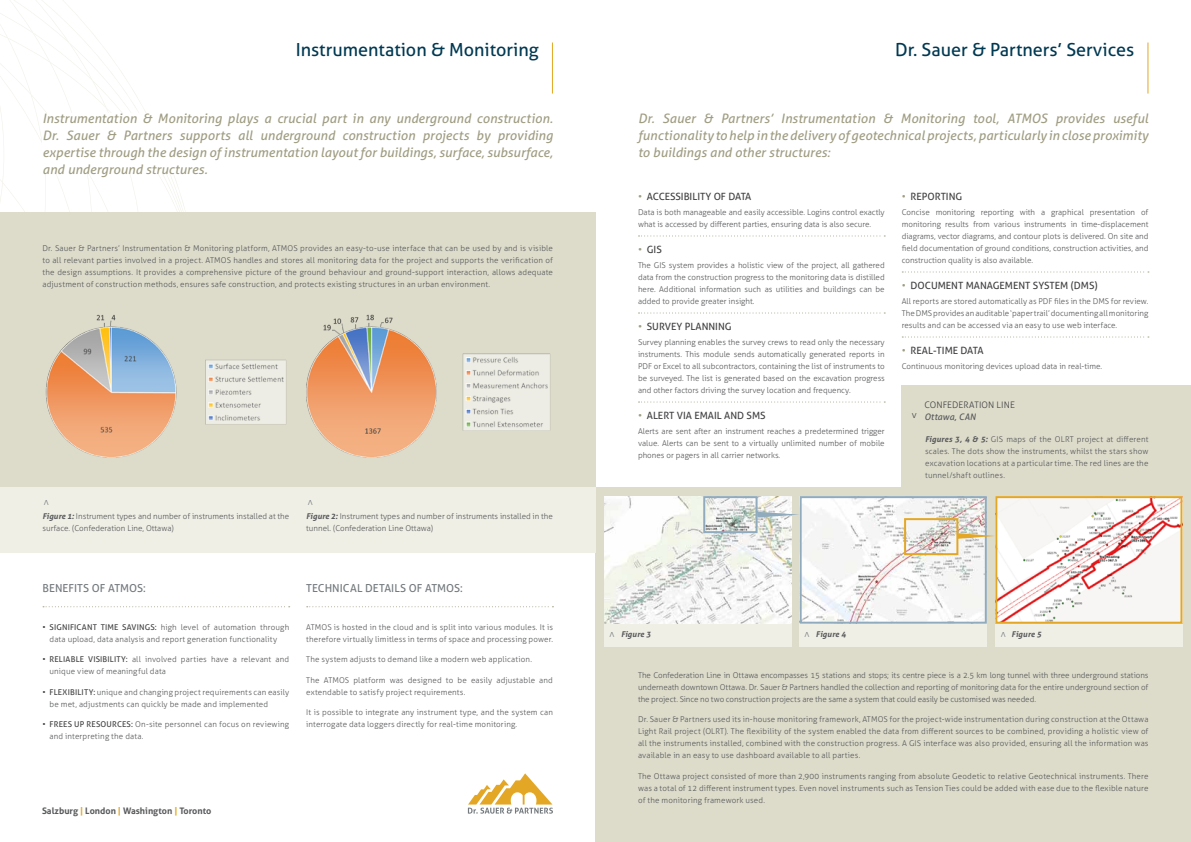
<style>
.page{position:relative;width:1191px;height:842px;background:#fff}
.page>*{position:absolute;margin:0;border:0;box-sizing:border-box;transform-origin:0 0}
.t1{font:18px "Aller";color:#003952}
.t2{font:italic 13px/17px "Aller";letter-spacing:.005em;color:#9f9d82;text-align:justify}
.t3{font:11px "Aller";letter-spacing:.005em;color:#73797d}
.t4{font:10px "Aller";color:#414042}
.t5{font:700 9px "Aller";color:#58595b}
.t6{font:300 9px/12px "Aller";letter-spacing:.005em;color:#414042}
.t7{font:300 9px "Aller";color:#73797d}
.t8{font:300 8px/12px "Aller";letter-spacing:.01em;color:#58595b;text-align:justify}
.t9{font:italic 700 8px "Aller";letter-spacing:.01em;color:#58595b}
.s1{font-weight:700;font-style:italic}
.s2{font-weight:400;color:#414042}
.s3{color:#e3a725}
.s4{color:#9f9d82}
.s5{font-weight:400;font-style:italic;color:#58595b}
</style>
<div class="page">
<div style="left:901px;top:386px;width:290px;height:105px;background:#dddccb"></div>
<svg style="left:87px;top:27px;width:114px;height:186px"></svg>
<svg style="left:0;top:0;width:87px;height:213px"></svg>
<div style="left:595px;top:488px;width:596px;height:354px;background:#dddccb"></div>
<img style="left:604px;top:496px;width:187px;height:128px">
<div style="left:703px;top:496px;width:54px;height:37px;border:2px solid #90abbd"></div>
<img style="left:998px;top:499px;width:181px;height:122px">
<div style="left:995px;top:496px;width:187px;height:128px;border:2px solid #e3a725"></div>
<hr style="left:552px;top:43px;width:1px;height:51px;background:#e3a725">
<hr style="left:1147px;top:43px;width:1px;height:51px;background:#e3a725">
<div style="left:0;top:213px;width:595px;height:283px;background:#dddccb"></div>
<div style="left:0;top:488px;width:595px;height:65px;background:#f0efe6"></div>
<div style="left:604px;top:624px;width:187px;height:22px;background:#f0efe6"></div>
<div style="left:799px;top:624px;width:187px;height:22px;background:#f0efe6"></div>
<div style="left:995px;top:624px;width:187px;height:22px;background:#f0efe6"></div>
<div style="left:43px;top:113px;width:510px;height:61px;background:#fff"></div>
<svg style="left:638px;top:235px;width:247px;height:1px"></svg>
<svg style="left:638px;top:312px;width:247px;height:1px"></svg>
<svg style="left:638px;top:401px;width:247px;height:1px"></svg>
<svg style="left:902px;top:271px;width:247px;height:1px"></svg>
<svg style="left:902px;top:336px;width:247px;height:1px"></svg>
<svg style="left:43px;top:606px;width:247px;height:1px"></svg>
<svg style="left:307px;top:606px;width:246px;height:1px"></svg>
<img style="left:45px;top:314px;width:242px;height:144px">
<img style="left:306px;top:314px;width:245px;height:144px">
<img style="left:802px;top:499px;width:181px;height:122px">
<div style="left:799px;top:496px;width:187px;height:128px;border:2px solid #90abbd"></div>
<div style="left:904px;top:518px;width:54px;height:37px;border:2px solid #e3a725"></div>
<svg style="left:757px;top:512px;width:42px;height:5px"></svg>
<svg style="left:957px;top:533px;width:38px;height:6px"></svg>
<svg style="left:468px;top:773px;width:85px;height:41px"></svg>
<h1 class="t1" style="left:296px;top:38px;width:244px">Instrumentation &amp; Monitoring</h1>
<h1 class="t1" style="left:895px;top:38px;width:241px">Dr. Sauer &amp; Partners’ Services</h1>
<p class="t2" style="left:43px;top:110px;width:512px">Instrumentation &amp; Monitoring plays a crucial part in any underground construction.<br>Dr. Sauer &amp; Partners supports all underground construction projects by providing expertise through the design of instrumentation layout for buildings, surface, subsurface, and underground structures.</p>
<h2 class="t2" style="left:638px;top:110px;width:512px">Dr. Sauer &amp; Partners’ Instrumentation &amp; Monitoring tool, ATMOS provides useful functionality to help in the delivery of geotechnical projects, particularly in close proximity to buildings and other structures:</h2>
<p class="t8" style="left:43px;top:242px;width:512px">Dr. Sauer &amp; Partners’ Instrumentation &amp; Monitoring platform, ATMOS provides an easy-to-use interface that can be used by and is visible to all relevant parties involved in a project. ATMOS handles and stores all monitoring data for the project and supports the verification of the design assumptions. It provides a comprehensive picture of the ground behaviour and ground-support interaction, allows adequate adjustment of construction methods, ensures safe construction, and protects existing structures in an urban environment.</p>
<p class="t7" style="left:49px;top:509px;width:6px;rotate:-180deg">V</p>
<p class="t7" style="left:313px;top:509px;width:6px;rotate:-180deg">V</p>
<p class="t8" style="left:43px;top:510px;width:248px"><span class="s1">Figure 1:</span> Instrument types and number of instruments installed at the surface. (Confederation Line, Ottawa)</p>
<p class="t8" style="left:306px;top:510px;width:248px"><span class="s1">Figure 2:</span> Instrument types and number of instruments installed in the tunnel. (Confederation Line Ottawa)</p>
<h3 class="t3" style="left:43px;top:581px;width:105px">BENEFITS OF ATMOS:</h3>
<p class="t8" style="left:50px;top:621px;width:241px;text-indent:-7px"><span class="s2">• SIGNIFICANT TIME SAVINGS:</span> high level of automation through data upload, data analysis and report generation functionality</p>
<p class="t8" style="left:50px;top:653px;width:241px;text-indent:-7px"><span class="s2">• RELIABLE VISIBILITY:</span> all involved parties have a relevant and unique view of meaningful data</p>
<p class="t8" style="left:50px;top:686px;width:241px;text-indent:-7px"><span class="s2">• FLEXIBILITY:</span> unique and changing project requirements can easily be met, adjustments can quickly be made and implemented</p>
<p class="t8" style="left:50px;top:718px;width:241px;text-indent:-7px"><span class="s2">• FREES UP RESOURCES:</span> On-site personnel can focus on reviewing and interpreting the data.</p>
<h3 class="t3" style="left:306px;top:581px;width:158px">TECHNICAL DETAILS OF ATMOS:</h3>
<p class="t8" style="left:306px;top:621px;width:248px">ATMOS is hosted in the cloud and is split into various modules. It is therefore virtually limitless in terms of space and processing power.</p>
<p class="t8" style="left:306px;top:653px;width:227px">The system adjusts to demand like a modern web application.</p>
<p class="t8" style="left:306px;top:674px;width:248px">The ATMOS platform was designed to be easily adjustable and extendable to satisfy project requirements.</p>
<p class="t8" style="left:306px;top:706px;width:248px">It is possible to integrate any instrument type, and the system can interrogate data loggers directly for real-time monitoring.</p>
<p class="t5" style="left:42px;top:805px;width:171px">Salzburg <span class="s3">|</span> London <span class="s3">|</span> Washington <span class="s3">|</span> Toronto</p>
<p class="t4" style="left:638px;top:190px;width:115px"><span class="s4">•</span> ACCESSIBILITY OF DATA</p>
<p class="t8" style="left:638px;top:206px;width:248px">Data is both manageable and easily accessible. Logins control exactly what is accessed by different parties, ensuring data is also secure.</p>
<p class="t4" style="left:638px;top:244px;width:25px"><span class="s4">•</span> GIS</p>
<p class="t8" style="left:638px;top:259px;width:248px">The GIS system provides a holistic view of the project, all gathered data from the construction progress to the monitoring data is distilled here. Additional information such as utilities and buildings can be added to provide greater insight.</p>
<p class="t4" style="left:638px;top:321px;width:95px"><span class="s4">•</span> SURVEY PLANNING</p>
<p class="t8" style="left:638px;top:336px;width:248px">Survey planning enables the survey crews to read only the necessary instruments. This module sends automatically generated reports in PDF or Excel to all subcontractors, containing the list of instruments to be surveyed. The list is generated based on the excavation progress and other factors driving the survey location and frequency.</p>
<p class="t4" style="left:638px;top:410px;width:129px"><span class="s4">•</span> ALERT VIA EMAIL AND SMS</p>
<p class="t8" style="left:638px;top:425px;width:248px">Alerts are sent after an instrument reaches a predetermined trigger value. Alerts can be sent to a virtually unlimited number of mobile phones or pagers in all carrier networks.</p>
<p class="t4" style="left:901px;top:190px;width:62px"><span class="s4">•</span> REPORTING</p>
<p class="t8" style="left:901px;top:206px;width:248px">Concise monitoring reporting with a graphical presentation of monitoring results from various instruments in time-displacement diagrams, vector diagrams, and contour plots is delivered. On site and field documentation of ground conditions, construction activities, and construction quality is also available.</p>
<p class="t4" style="left:901px;top:280px;width:197px"><span class="s4">•</span> DOCUMENT MANAGEMENT SYSTEM (DMS)</p>
<p class="t8" style="left:901px;top:295px;width:248px">All reports are stored automatically as PDF files in the DMS for review.<br>The DMS provides an auditable ‘paper trail’ documenting all monitoring results and can be accessed via an easy to use web interface.</p>
<p class="t4" style="left:901px;top:345px;width:83px"><span class="s4">•</span> REAL-TIME DATA</p>
<p class="t8" style="left:901px;top:360px;width:202px">Continuous monitoring devices upload data in real-time.</p>
<p class="t6" style="left:912px;top:398px;width:104px;text-indent:12px">CONFEDERATION LINE<br>V <span class="s5">Ottawa, CAN</span></p>
<p class="t8" style="left:925px;top:434px;width:225px"><span class="s1">Figures 3, 4 &amp; 5:</span> GIS maps of the OLRT project at different scales. The dots show the instruments, whilst the stars show excavation locations at a particular time. The red lines are the tunnel/shaft outlines.</p>
<p class="t7" style="left:614px;top:640px;width:6px;rotate:-180deg">V</p>
<p class="t9" style="left:816px;top:629px;width:31px">Figure 4</p>
<p class="t9" style="left:621px;top:629px;width:31px">Figure 3</p>
<p class="t7" style="left:809px;top:640px;width:6px;rotate:-180deg">V</p>
<p class="t9" style="left:1011px;top:629px;width:31px">Figure 5</p>
<p class="t7" style="left:1005px;top:640px;width:6px;rotate:-180deg">V</p>
<p class="t8" style="left:638px;top:669px;width:512px">The Confederation Line in Ottawa encompasses 15 stations and stops; its centre piece is a 2.5 km long tunnel with three underground stations underneath downtown Ottawa. Dr. Sauer &amp; Partners handled the collection and reporting of monitoring data for the entire underground section of the project. Since no two construction projects are the same a system that could easily be customised was needed.</p>
<p class="t8" style="left:638px;top:713px;width:512px">Dr. Sauer &amp; Partners used its in-house monitoring framework, ATMOS for the project-wide instrumentation during construction at the Ottawa Light Rail project (OLRT). The flexibility of the system enabled the data from different sources to be combined, providing a holistic view of all the instruments installed, combined with the construction progress. A GIS interface was also provided, ensuring all the information was available in an easy to use dashboard available to all parties.</p>
<p class="t8" style="left:638px;top:770px;width:512px">The Ottawa project consisted of more than 2,900 instruments ranging from absolute Geodetic to relative Geotechnical instruments. There was a total of 12 different instrument types. Even novel instruments such as Tension Ties could be added with ease due to the flexible nature of the monitoring framework used.</p>
</div>
